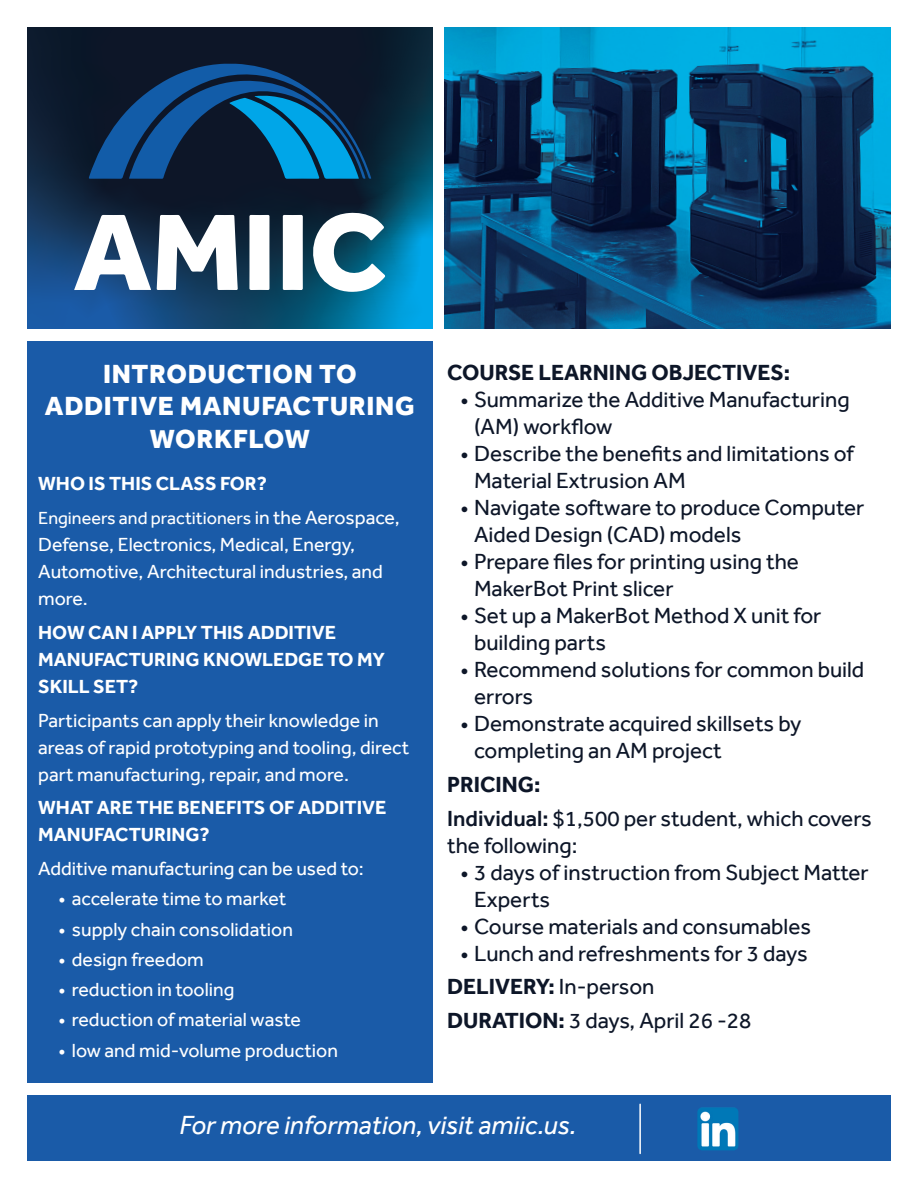
<style>
.page{position:relative;width:918px;height:1188px;background:#fff}
.page>*{position:absolute;margin:0;border:0;box-sizing:border-box;transform-origin:0 0}
.t1{font:800 27px/32.4px "Effra";letter-spacing:.025em;color:#fff;text-align:center}
.t2{font:italic 27px "Effra";color:#fff}
.t3{font:22.5px/27px "Effra";color:#0d1628}
.t4{font:700 22.5px "Effra";color:#0d1628}
.t5{font:19.5px/27px "Effra";color:#fff}
.t6{font:700 19.5px/27px "Effra";color:#fff}
.t7{font:18px "Effra";color:#fff}
.s1{font-size:19.5px}
.s2{font-weight:500}
.s3{font-weight:400}
.s4{font-weight:700}
</style>
<div class="page">
<svg style="left:27px;top:27px;width:405px;height:301px;background:#0c3553"></svg>
<svg style="left:157px;top:215px;width:81px;height:75px"></svg>
<svg style="left:312px;top:212px;width:73px;height:80px"></svg>
<svg style="left:88px;top:64px;width:283px;height:115px;background:#0c416c"></svg>
<svg style="left:249px;top:215px;width:21px;height:75px"></svg>
<svg style="left:283px;top:215px;width:20px;height:75px"></svg>
<svg style="left:74px;top:215px;width:77px;height:75px"></svg>
<div style="left:27px;top:341px;width:406px;height:742px;background:#1a5ba8"></div>
<div style="left:27px;top:1095px;width:864px;height:66px;background:#1a5ba8"></div>
<img style="left:697px;top:1107px;width:41px;height:43px">
<hr style="left:639px;top:1104px;width:2px;height:49px;background:#fff">
<img style="left:445px;top:27px;width:446px;height:301px">
<p class="t1" style="left:45px;top:358px;width:371px">INTRODUCTION TO<br>ADDITIVE MANUFACTURING<br>WORKFLOW</p>
<p class="t6" style="left:38px;top:470px;width:230px">WHO IS THIS CLASS FOR?</p>
<p class="t7" style="left:38px;top:507px;width:363px">Engineers and practitioners <span class="s1">in the Aerospace,</span></p>
<p class="t5" style="left:38px;top:531px;width:346px">Defense, Electronics, Medical, Energy,<br>Automotive, Architectural industries, and more.</p>
<p class="t6" style="left:38px;top:619px;width:348px">HOW CAN I APPLY THIS ADDITIVE<br>MANUFACTURING KNOWLEDGE TO MY<br>SKILL SET?</p>
<p class="t5" style="left:38px;top:706px;width:373px">Participants can apply their knowledge in areas of rapid prototyping and tooling, direct part manufacturing, repair, and more.</p>
<p class="t6" style="left:38px;top:794px;width:350px">WHAT ARE THE BENEFITS OF ADDITIVE<br>MANUFACTURING?</p>
<p class="t5" style="left:38px;top:855px;width:327px">Additive manufacturing can be used to:</p>
<p class="t5" style="left:58px;top:885px;width:229px">• accelerate time to market</p>
<p class="t5" style="left:58px;top:915px;width:236px">• supply chain consolidation</p>
<p class="t5" style="left:58px;top:946px;width:147px">• design freedom</p>
<p class="t5" style="left:58px;top:976px;width:177px">• reduction in tooling</p>
<p class="t5" style="left:58px;top:1006px;width:244px">• reduction of material waste</p>
<p class="t5" style="left:58px;top:1036px;width:281px">• low and mid-volume production</p>
<p class="t4" style="left:447px;top:359px;width:344px">COURSE LEARNING OBJECTIVES:</p>
<p class="t3" style="left:474px;top:386px;width:377px;text-indent:-14px">• Summarize the Additive Manufacturing (AM) workflow</p>
<p class="t3" style="left:474px;top:440px;width:381px;text-indent:-14px">• Describe the benefits and limitations of<br>Material Extrusion AM</p>
<p class="t3" style="left:474px;top:494px;width:392px;text-indent:-14px">• Navigate software to produce Computer<br>Aided Design (CAD) models</p>
<p class="t3" style="left:474px;top:548px;width:326px;text-indent:-14px">• Prepare files for printing using the<br>MakerBot Print slicer</p>
<p class="t3" style="left:474px;top:602px;width:349px;text-indent:-14px">• Set up a MakerBot Method X unit for building parts</p>
<p class="t3" style="left:474px;top:656px;width:392px;text-indent:-14px">• Recommend solutions for common build errors</p>
<p class="t3" style="left:474px;top:710px;width:329px;text-indent:-14px">• Demonstrate acquired skillsets by completing an AM project</p>
<p class="t4" style="left:447px;top:771px;width:95px">PRICING:</p>
<p class="t3" style="left:447px;top:804px;width:426px"><span class="s2">Individual:</span> $1,500 per student, which covers the following:</p>
<p class="t3" style="left:474px;top:858px;width:396px;text-indent:-14px">• 3 days of instruction from Subject Matter<br>Experts</p>
<p class="t3" style="left:461px;top:912px;width:352px">• Course materials and consumables</p>
<p class="t3" style="left:461px;top:939px;width:349px">• Lunch and refreshments for 3 days</p>
<p class="t4" style="left:447px;top:973px;width:209px">DELIVERY: <span class="s3">In-person</span></p>
<p class="t3" style="left:447px;top:1007px;width:306px"><span class="s4">DURATION:</span> 3 days, April 26 -28</p>
<p class="t2" style="left:180px;top:1109px;width:398px">For more information, visit amiic.us.</p>
</div>
